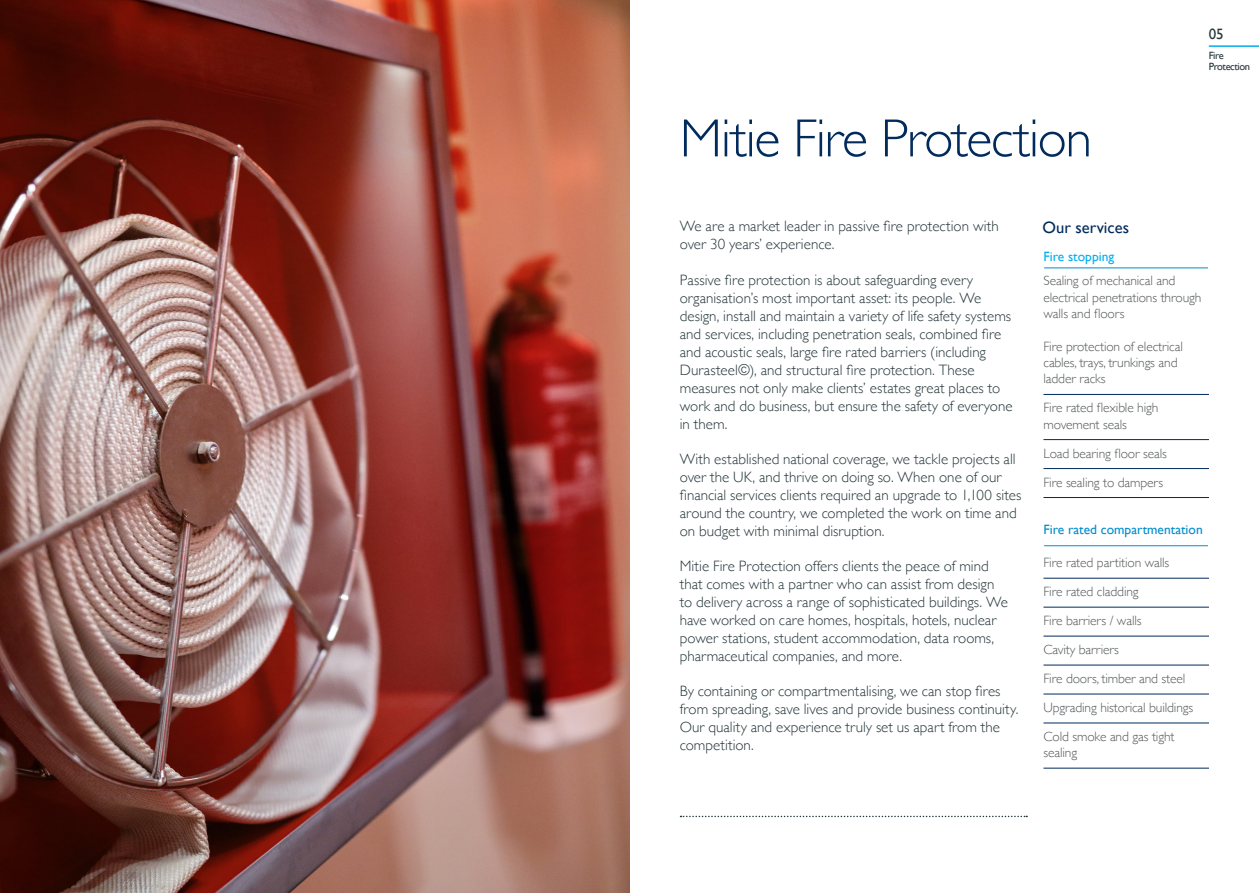
<style>
.page{position:relative;width:1259px;height:893px;background:#fff}
.page>*{position:absolute;margin:0;border:0;box-sizing:border-box;transform-origin:0 0}
.t1{font:300 54px "Gill Sans";letter-spacing:-.025em;color:#002b5c}
.Headers{font:16.5px "Gill Sans";color:#002b5c}
.Body{font:300 15px/18px "Gill Sans";color:#26363a}
.t2{font:15px "Gill Sans";color:#26363a}
.Bullets{font:300 13.5px/16.2px "Gill Sans";letter-spacing:-.01em;color:#565a5c}
.Headers-2{font:300 13.5px/16.2px "Gill Sans";letter-spacing:-.01em;color:#565a5c}
.second_heading{font:13.5px "Gill Sans";color:#008dce}
.Headers-3{font:13.5px "Gill Sans";color:#00aeef}
.t3{font:10.5px/10.5px "Gill Sans";letter-spacing:-.04em;color:#26363a}
</style>
<div class="page">
<hr style="left:1208px;top:45px;width:51px;height:2px;background:#00aeef">
<svg style="left:680px;top:816px;width:347px;height:1px"></svg>
<img style="left:0;top:0;width:629px;height:893px">
<hr style="left:1043px;top:394px;width:166px;height:1px;background:#002b5c">
<hr style="left:1043px;top:439px;width:166px;height:1px;background:#002b5c">
<hr style="left:1043px;top:468px;width:166px;height:1px;background:#002b5c">
<hr style="left:1043px;top:497px;width:166px;height:1px;background:#002b5c">
<hr style="left:1043px;top:578px;width:166px;height:1px;background:#002b5c">
<hr style="left:1043px;top:607px;width:166px;height:1px;background:#002b5c">
<hr style="left:1043px;top:636px;width:166px;height:1px;background:#002b5c">
<hr style="left:1043px;top:665px;width:166px;height:1px;background:#002b5c">
<hr style="left:1043px;top:694px;width:166px;height:1px;background:#002b5c">
<hr style="left:1043px;top:723px;width:166px;height:1px;background:#002b5c">
<hr style="left:1043px;top:768px;width:166px;height:1px;background:#002b5c">
<hr style="left:1044px;top:267px;width:164px;height:1px;background:#008dce">
<hr style="left:1044px;top:545px;width:164px;height:1px;background:#008dce">
<p class="t2" style="left:1208px;top:25px;width:16px">05</p>
<p class="t1" style="left:680px;top:96px;width:414px">Mitie Fire Protection</p>
<p class="t3" style="left:1208px;top:51px;width:43px">Fire<br>Protection</p>
<p class="Body" style="left:680px;top:217px;width:320px">We are a market leader in passive fire protection with over 30 years’ experience.</p>
<p class="Body" style="left:680px;top:270px;width:334px">Passive fire protection is about safeguarding every organisation’s most important asset: its people. We design, install and maintain a variety of life safety systems and services, including penetration seals, combined fire and acoustic seals, large fire rated barriers (including Durasteel©), and structural fire protection. These measures not only make clients’ estates great places to work and do business, but ensure the safety of everyone in them.</p>
<p class="Body" style="left:680px;top:449px;width:343px">With established national coverage, we tackle projects all over the UK, and thrive on doing so. When one of our financial services clients required an upgrade to 1,100 sites around the country, we completed the work on time and on budget with minimal disruption.</p>
<p class="Body" style="left:680px;top:556px;width:330px">Mitie Fire Protection offers clients the peace of mind that comes with a partner who can assist from design to delivery across a range of sophisticated buildings. We have worked on care homes, hospitals, hotels, nuclear power stations, student accommodation, data rooms, pharmaceutical companies, and more.</p>
<p class="Body" style="left:680px;top:681px;width:340px">By containing or compartmentalising, we can stop fires from spreading, save lives and provide business continuity.<br>Our quality and experience truly set us apart from the competition.</p>
<p class="Headers" style="left:1042px;top:217px;width:88px">Our services</p>
<p class="Headers-3" style="left:1043px;top:248px;width:72px">Fire stopping</p>
<p class="Headers-2" style="left:1043px;top:272px;width:159px">Sealing of mechanical and electrical penetrations through walls and floors</p>
<p class="Bullets" style="left:1043px;top:338px;width:141px">Fire protection of electrical cables, trays, trunkings and ladder racks</p>
<p class="Bullets" style="left:1043px;top:399px;width:116px">Fire rated flexible high movement seals</p>
<p class="Bullets" style="left:1043px;top:444px;width:125px">Load bearing floor seals</p>
<p class="Bullets" style="left:1043px;top:473px;width:121px">Fire sealing to dampers</p>
<p class="second_heading" style="left:1043px;top:521px;width:161px">Fire rated compartmentation</p>
<p class="Bullets" style="left:1043px;top:554px;width:127px">Fire rated partition walls</p>
<p class="Bullets" style="left:1043px;top:583px;width:97px">Fire rated cladding</p>
<p class="Bullets" style="left:1043px;top:612px;width:100px">Fire barriers / walls</p>
<p class="Bullets" style="left:1043px;top:641px;width:77px">Cavity barriers</p>
<p class="Bullets" style="left:1043px;top:670px;width:143px">Fire doors, timber and steel</p>
<p class="Bullets" style="left:1043px;top:699px;width:151px">Upgrading historical buildings</p>
<p class="Bullets" style="left:1043px;top:728px;width:133px">Cold smoke and gas tight sealing</p>
</div>
